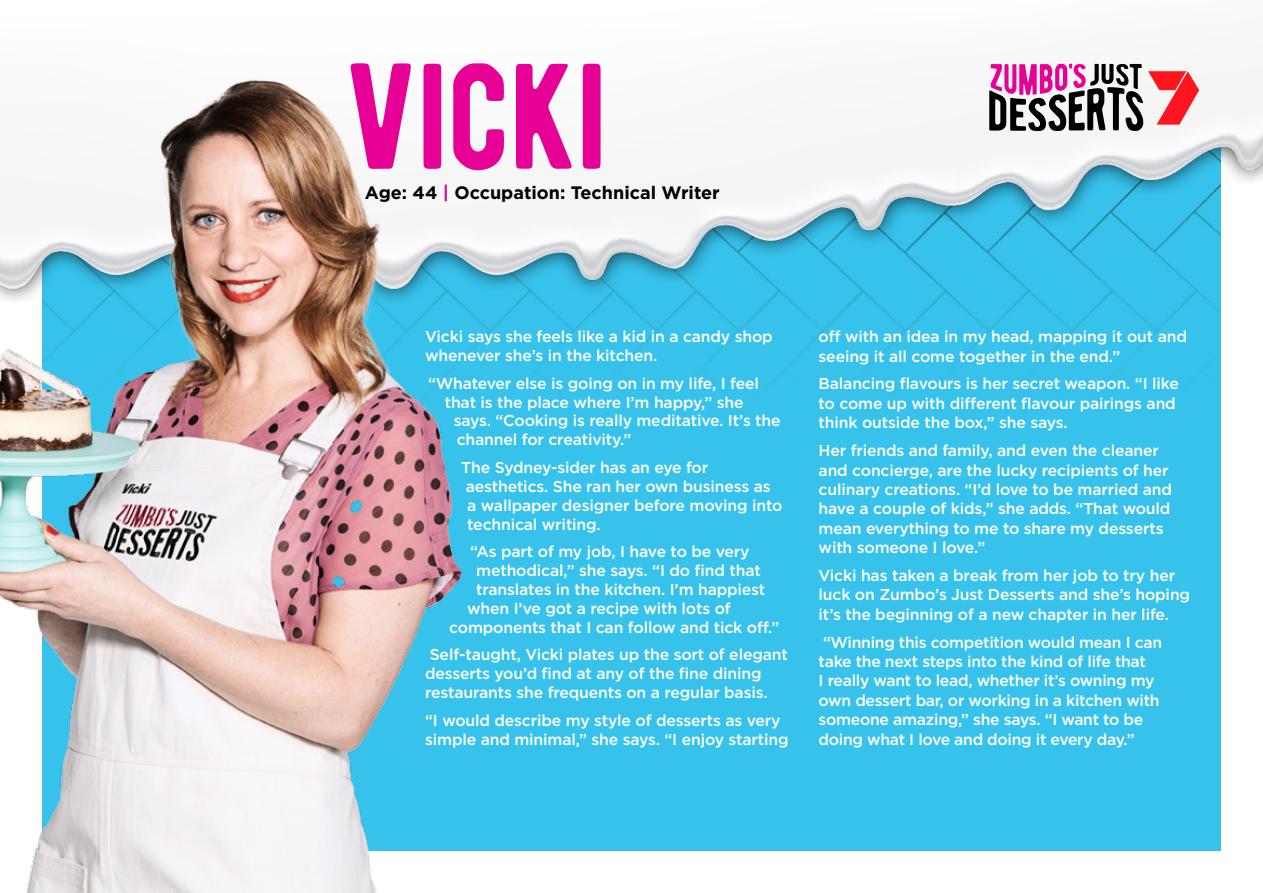
<style>
.page{position:relative;width:1263px;height:893px;background:#fff}
.page>*{position:absolute;margin:0;border:0;box-sizing:border-box;transform-origin:0 0}
.t1{font:150px "BERNIERREGULAR";color:#e70095}
.t2{font:700 18px "Gotham";color:#000}
.t3{font:500 15.75px/19.4px "Gotham";letter-spacing:-.01em;color:#fff}
.s1{color:#e70095}
</style>
<div class="page">
<div style="left:461px;top:325px;width:759px;height:525px;background:#37c2eb"></div>
<img style="left:461px;top:63px;width:802px;height:262px">
<img style="left:0;top:79px;width:461px;height:814px">
<svg style="left:989px;top:64px;width:210px;height:68px"></svg>
<h1 class="t1" style="left:344px;top:-7px;width:263px">vicki</h1>
<p class="t2" style="left:365px;top:182px;width:356px">Age: 44 <span class="s1">|</span> Occupation: Technical Writer</p>
<p class="t3" style="left:425px;top:327px;width:349px;line-height:18.9px">Vicki says she feels like a kid in a candy shop whenever she’s in the kitchen.</p>
<p class="t3" style="left:428px;top:373px;width:332px">“Whatever else is going on in my life, I feel</p>
<p class="t3" style="left:445px;top:392px;width:300px">that is the place where I’m happy,” she</p>
<p class="t3" style="left:454px;top:411px;width:328px">says. “Cooking is really meditative. It’s the</p>
<p class="t3" style="left:457px;top:430px;width:176px">channel for creativity.”</p>
<p class="t3" style="left:461px;top:458px;width:323px;line-height:18.9px">The Sydney-sider has an eye for aesthetics. She ran her own business as<br>a wallpaper designer before moving into technical writing.</p>
<p class="t3" style="left:470px;top:542px;width:281px">“As part of my job, I have to be very</p>
<p class="t3" style="left:476px;top:561px;width:286px">methodical,” she says. “I do find that</p>
<p class="t3" style="left:476px;top:580px;width:291px">translates in the kitchen. I’m happiest</p>
<p class="t3" style="left:467px;top:599px;width:265px">when I’ve got a recipe with lots of</p>
<p class="t3" style="left:449px;top:617px;width:332px">components that I can follow and tick off.”</p>
<p class="t3" style="left:425px;top:645px;width:364px;line-height:18.9px">Self-taught, Vicki plates up the sort of elegant desserts you’d find at any of the fine dining restaurants she frequents on a regular basis.</p>
<p class="t3" style="left:425px;top:710px;width:365px;line-height:18.9px">“I would describe my style of desserts as very simple and minimal,” she says. “I enjoy starting</p>
<p class="t3" style="left:818px;top:327px;width:370px">off with an idea in my head, mapping it out and seeing it all come together in the end.”</p>
<p class="t3" style="left:818px;top:374px;width:362px">Balancing flavours is her secret weapon. “I like to come up with different flavour pairings and think outside the box,” she says.</p>
<p class="t3" style="left:818px;top:441px;width:355px">Her friends and family, and even the cleaner and concierge, are the lucky recipients of her culinary creations. “I’d love to be married and have a couple of kids,” she adds. “That would mean everything to me to share my desserts with someone I love.”</p>
<p class="t3" style="left:818px;top:565px;width:373px">Vicki has taken a break from her job to try her luck on Zumbo’s Just Desserts and she’s hoping it’s the beginning of a new chapter in her life.</p>
<p class="t3" style="left:818px;top:632px;width:345px">“Winning this competition would mean I can take the next steps into the kind of life that<br>I really want to lead, whether it’s owning my own dessert bar, or working in a kitchen with someone amazing,” she says. “I want to be doing what I love and doing it every day.”</p>
</div>
